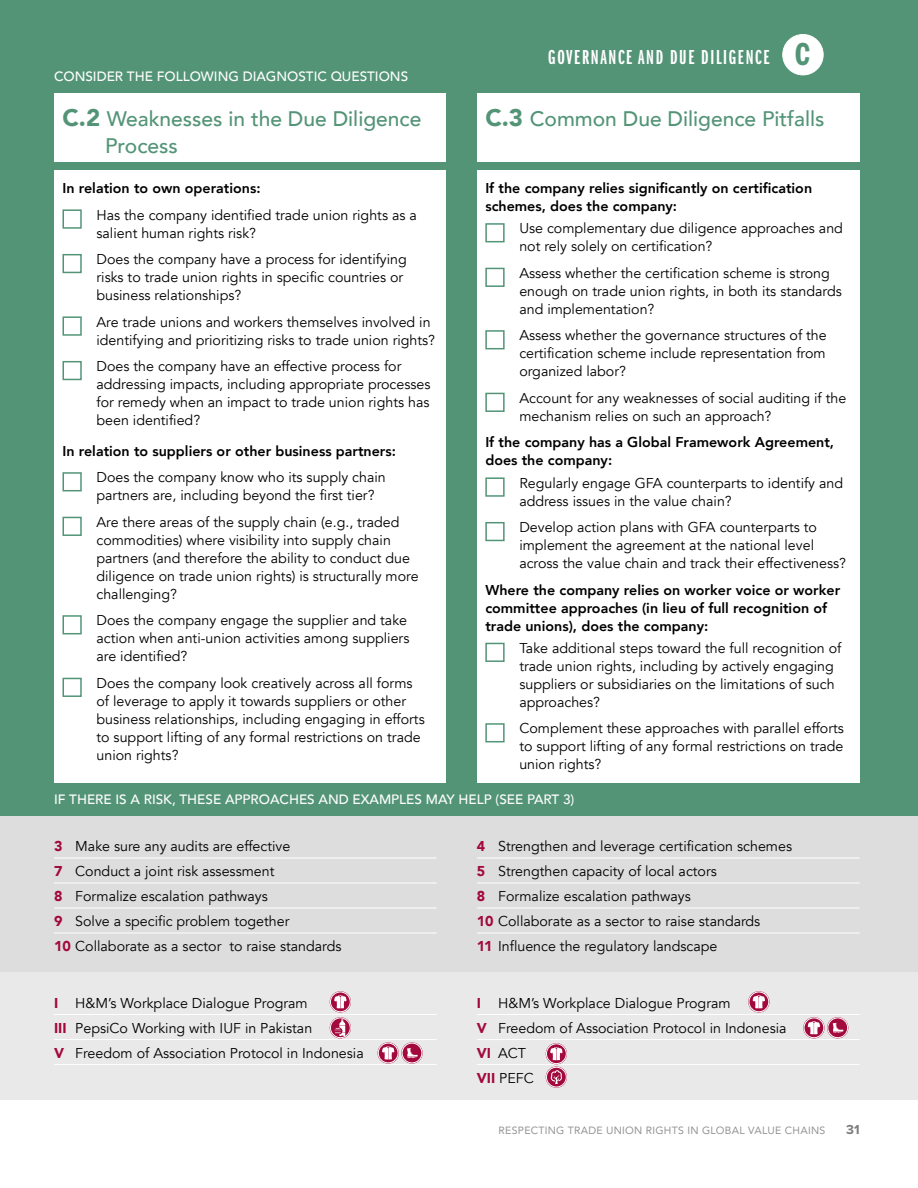
<style>
.page{position:relative;width:918px;height:1188px;background:#fff}
.page>*{position:absolute;margin:0;border:0;box-sizing:border-box;transform-origin:0 0}
.t1{font:500 21px/27px "Avenir";color:#539477}
.t2{font:21px "Franklin Gothic LT Pro Dm X Cm";letter-spacing:.08em;color:#fff}
.t3{font:14.25px/18px "Avenir";color:#000}
.t4{font:800 14.25px/18px "Avenir";color:#000}
.t5{font:500 13.5px "Avenir";color:#fff}
.t6{font:700 13.5px "Proxima Nova";color:#7c7c7c}
.t7{font:10.5px "Avenir";letter-spacing:.025em;color:#939393}
.s1{font-weight:900;font-size:24px}
.s2{font-family:"Franklin Gothic LT Demi Cmpr";font-size:33px;color:#539477}
.s3{font-weight:900;color:#a2093c}
</style>
<div class="page">
<div style="left:0;top:0;width:918px;height:816px;background:#539477"></div>
<div style="left:0;top:816px;width:918px;height:156px;background:#ddd"></div>
<div style="left:0;top:972px;width:918px;height:127px;background:#e9e9e9"></div>
<div style="left:54px;top:94px;width:391px;height:68px;background:#fff"></div>
<div style="left:54px;top:170px;width:391px;height:613px;background:#fff"></div>
<div style="left:63px;top:209px;width:19px;height:20px;border:2px solid #539477"></div>
<div style="left:63px;top:254px;width:19px;height:19px;border:2px solid #539477"></div>
<div style="left:63px;top:316px;width:19px;height:20px;border:2px solid #539477"></div>
<div style="left:63px;top:361px;width:19px;height:19px;border:2px solid #539477"></div>
<div style="left:63px;top:472px;width:19px;height:19px;border:2px solid #539477"></div>
<div style="left:63px;top:517px;width:19px;height:19px;border:2px solid #539477"></div>
<div style="left:63px;top:615px;width:19px;height:19px;border:2px solid #539477"></div>
<div style="left:63px;top:678px;width:19px;height:19px;border:2px solid #539477"></div>
<div style="left:477px;top:94px;width:383px;height:68px;background:#fff"></div>
<div style="left:477px;top:170px;width:383px;height:613px;background:#fff"></div>
<div style="left:485px;top:223px;width:20px;height:19px;border:2px solid #539477"></div>
<div style="left:485px;top:268px;width:20px;height:19px;border:2px solid #539477"></div>
<div style="left:485px;top:330px;width:20px;height:19px;border:2px solid #539477"></div>
<div style="left:485px;top:393px;width:20px;height:19px;border:2px solid #539477"></div>
<div style="left:485px;top:477px;width:20px;height:20px;border:2px solid #539477"></div>
<div style="left:485px;top:522px;width:20px;height:19px;border:2px solid #539477"></div>
<div style="left:485px;top:643px;width:20px;height:19px;border:2px solid #539477"></div>
<div style="left:485px;top:723px;width:20px;height:19px;border:2px solid #539477"></div>
<hr style="left:54px;top:858px;width:383px;height:1px;background:#fff">
<hr style="left:54px;top:883px;width:383px;height:1px;background:#fff">
<hr style="left:54px;top:908px;width:383px;height:1px;background:#fff">
<hr style="left:54px;top:933px;width:383px;height:1px;background:#fff">
<hr style="left:54px;top:1014px;width:383px;height:1px;background:#fff">
<hr style="left:54px;top:1039px;width:383px;height:1px;background:#fff">
<hr style="left:54px;top:1064px;width:383px;height:1px;background:#fff">
<hr style="left:477px;top:858px;width:383px;height:1px;background:#fff">
<hr style="left:477px;top:883px;width:383px;height:1px;background:#fff">
<hr style="left:477px;top:908px;width:383px;height:1px;background:#fff">
<hr style="left:477px;top:933px;width:383px;height:1px;background:#fff">
<hr style="left:477px;top:1014px;width:383px;height:1px;background:#fff">
<hr style="left:477px;top:1039px;width:383px;height:1px;background:#fff">
<hr style="left:477px;top:1064px;width:383px;height:1px;background:#fff">
<div style="left:783px;top:34px;width:40px;height:41px;background:#fff;border-radius:50%"></div>
<div style="left:782px;top:34px;width:42px;height:41px;border:1px solid #fff;border-radius:50%"></div>
<svg style="left:330px;top:991px;width:21px;height:21px"></svg>
<div style="left:330px;top:992px;width:20px;height:20px;border:1px solid #fff;border-radius:50%"></div>
<svg style="left:334px;top:995px;width:13px;height:13px"></svg>
<svg style="left:330px;top:1017px;width:21px;height:21px"></svg>
<div style="left:330px;top:1018px;width:20px;height:20px;border:1px solid #fff;border-radius:50%"></div>
<svg style="left:333px;top:1019px;width:12px;height:17px"></svg>
<svg style="left:401px;top:1042px;width:22px;height:22px"></svg>
<div style="left:402px;top:1043px;width:20px;height:20px;border:1px solid #fff;border-radius:50%"></div>
<svg style="left:407px;top:1048px;width:11px;height:10px"></svg>
<svg style="left:378px;top:1042px;width:21px;height:22px"></svg>
<div style="left:378px;top:1043px;width:20px;height:20px;border:1px solid #fff;border-radius:50%"></div>
<svg style="left:382px;top:1047px;width:12px;height:12px"></svg>
<svg style="left:827px;top:1017px;width:21px;height:21px"></svg>
<div style="left:828px;top:1018px;width:20px;height:20px;border:1px solid #fff;border-radius:50%"></div>
<svg style="left:833px;top:1023px;width:10px;height:10px"></svg>
<svg style="left:803px;top:1017px;width:22px;height:21px"></svg>
<div style="left:804px;top:1018px;width:20px;height:20px;border:1px solid #fff;border-radius:50%"></div>
<svg style="left:808px;top:1021px;width:12px;height:13px"></svg>
<svg style="left:748px;top:991px;width:22px;height:21px"></svg>
<div style="left:749px;top:992px;width:20px;height:20px;border:1px solid #fff;border-radius:50%"></div>
<svg style="left:753px;top:995px;width:12px;height:13px"></svg>
<svg style="left:546px;top:1043px;width:21px;height:21px"></svg>
<div style="left:546px;top:1044px;width:20px;height:20px;border:1px solid #fff;border-radius:50%"></div>
<svg style="left:550px;top:1047px;width:13px;height:13px"></svg>
<svg style="left:546px;top:1066px;width:21px;height:22px"></svg>
<svg style="left:551px;top:1070px;width:11px;height:14px"></svg>
<div style="left:546px;top:1067px;width:20px;height:20px;border:1px solid #fff;border-radius:50%"></div>
<p class="t5" style="left:54px;top:65px;width:356px">CONSIDER THE FOLLOWING DIAGNOSTIC QUESTIONS</p>
<h1 class="t1" style="left:105px;top:104px;width:318px;text-indent:-43px"><span class="s1">C.2</span> Weaknesses in the Due Diligence<br>Process</h1>
<p class="t4" style="left:63px;top:179px;width:200px">In relation to own operations:</p>
<p class="t3" style="left:97px;top:206px;width:322px">Has the company identified trade union rights as a salient human rights risk?</p>
<p class="t3" style="left:97px;top:251px;width:312px">Does the company have a process for identifying risks to trade union rights in specific countries or business relationships?</p>
<p class="t3" style="left:97px;top:313px;width:340px">Are trade unions and workers themselves involved in identifying and prioritizing risks to trade union rights?</p>
<p class="t3" style="left:97px;top:358px;width:336px">Does the company have an effective process for addressing impacts, including appropriate processes for remedy when an impact to trade union rights has been identified?</p>
<p class="t4" style="left:63px;top:442px;width:335px">In relation to suppliers or other business partners:</p>
<p class="t3" style="left:97px;top:469px;width:291px">Does the company know who its supply chain partners are, including beyond the first tier?</p>
<p class="t3" style="left:97px;top:513px;width:324px">Are there areas of the supply chain (e.g., traded commodities) where visibility into supply chain partners (and therefore the ability to conduct due diligence on trade union rights) is structurally more challenging?</p>
<p class="t3" style="left:97px;top:612px;width:314px">Does the company engage the supplier and take action when anti-union activities among suppliers are identified?</p>
<p class="t3" style="left:97px;top:674px;width:330px">Does the company look creatively across all forms of leverage to apply it towards suppliers or other business relationships, including engaging in efforts to support lifting of any formal restrictions on trade union rights?</p>
<h1 class="t2" style="left:548px;top:46px;width:263px">GOVERNANCE AND DUE DILIGENCE <span class="s2">C</span></h1>
<h1 class="t1" style="left:485px;top:104px;width:341px"><span class="s1">C.3</span> Common Due Diligence Pitfalls</h1>
<p class="t4" style="left:485px;top:179px;width:328px">If the company relies significantly on certification schemes, does the company:</p>
<p class="t3" style="left:519px;top:220px;width:325px">Use complementary due diligence approaches and not rely solely on certification?</p>
<p class="t3" style="left:519px;top:264px;width:324px">Assess whether the certification scheme is strong enough on trade union rights, in both its standards and implementation?</p>
<p class="t3" style="left:519px;top:327px;width:309px;text-align:justify">Assess whether the governance structures of the certification scheme include representation from organized labor?</p>
<p class="t3" style="left:519px;top:389px;width:329px">Account for any weaknesses of social auditing if the mechanism relies on such an approach?</p>
<p class="t4" style="left:485px;top:434px;width:350px">If the company has a Global Framework Agreement, does the company:</p>
<p class="t3" style="left:519px;top:474px;width:325px">Regularly engage GFA counterparts to identify and address issues in the value chain?</p>
<p class="t3" style="left:519px;top:519px;width:328px">Develop action plans with GFA counterparts to implement the agreement at the national level across the value chain and track their effectiveness?</p>
<p class="t4" style="left:485px;top:581px;width:356px">Where the company relies on worker voice or worker committee approaches (in lieu of full recognition of trade unions), does the company:</p>
<p class="t3" style="left:519px;top:639px;width:324px">Take additional steps toward the full recognition of trade union rights, including by actively engaging suppliers or subsidiaries on the limitations of such approaches?</p>
<p class="t3" style="left:519px;top:720px;width:326px;text-align:justify">Complement these approaches with parallel efforts to support lifting of any formal restrictions on trade union rights?</p>
<p class="t5" style="left:54px;top:787px;width:522px">IF THERE IS A RISK, THESE APPROACHES AND EXAMPLES MAY HELP (SEE PART 3)</p>
<p class="t3" style="left:54px;top:834px;width:289px;line-height:25px"><span class="s3">3</span> Make sure any audits are effective<br><span class="s3">7</span> Conduct a joint risk assessment<br><span class="s3">8</span> Formalize escalation pathways<br><span class="s3">9</span> Solve a specific problem together<br><span class="s3">10</span> Collaborate as a sector to raise standards</p>
<p class="t3" style="left:54px;top:991px;width:311px;line-height:25px"><span class="s3">I</span> H&amp;M’s Workplace Dialogue Program<br><span class="s3">III</span> PepsiCo Working with IUF in Pakistan<br><span class="s3">V</span> Freedom of Association Protocol in Indonesia</p>
<p class="t3" style="left:477px;top:834px;width:317px;line-height:25px"><span class="s3">4</span> Strengthen and leverage certification schemes <span class="s3">5</span> Strengthen capacity of local actors<br><span class="s3">8</span> Formalize escalation pathways<br><span class="s3">10</span> Collaborate as a sector to raise standards<br><span class="s3">11</span> Influence the regulatory landscape</p>
<p class="t3" style="left:477px;top:991px;width:311px;line-height:25px"><span class="s3">I</span> H&amp;M’s Workplace Dialogue Program<br><span class="s3">V</span> Freedom of Association Protocol in Indonesia<br><span class="s3">VI</span> ACT<br><span class="s3">VII</span> PEFC</p>
<p class="t7" style="left:499px;top:1122px;width:328px">RESPECTING TRADE UNION RIGHTS IN GLOBAL VALUE CHAINS</p>
<p class="t6" style="left:846px;top:1122px;width:15px">31</p>
</div>
